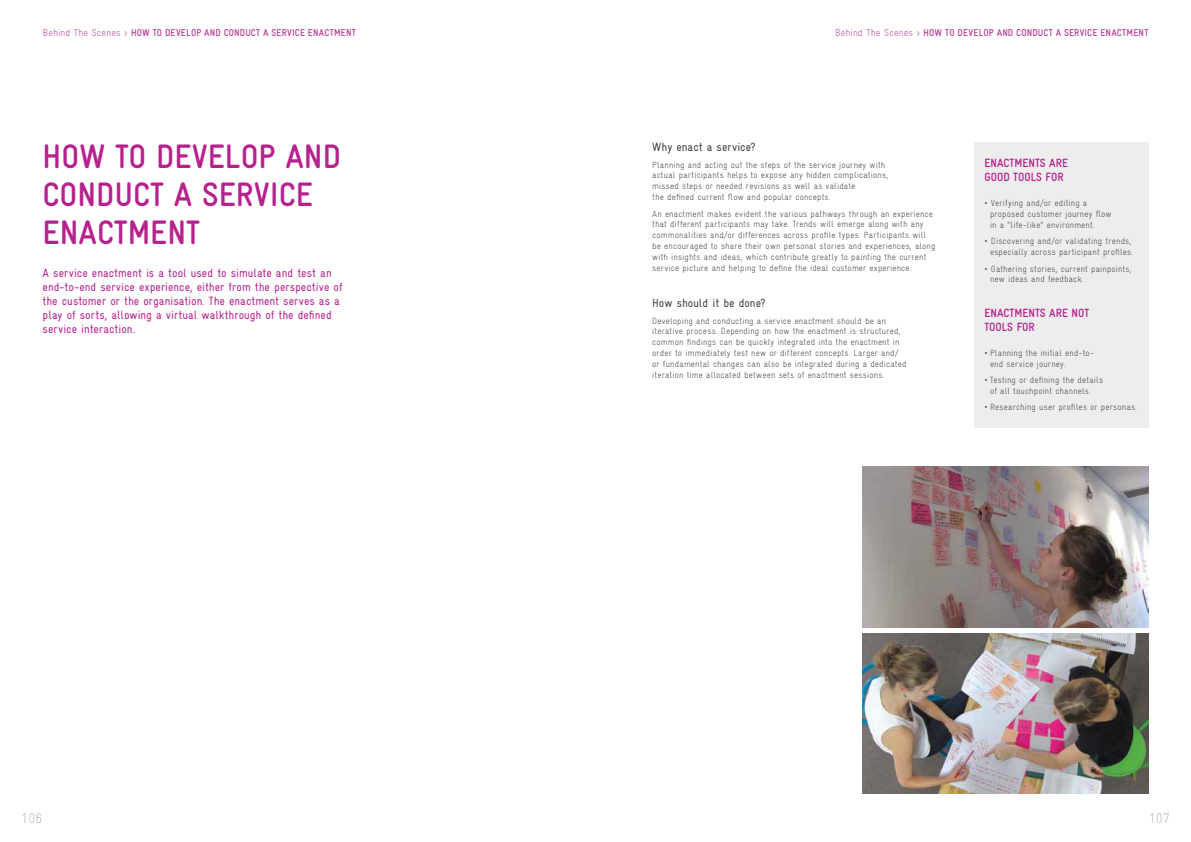
<style>
.page{position:relative;width:1191px;height:842px;background:#fff}
.page>*{position:absolute;margin:0;border:0;box-sizing:border-box;transform-origin:0 0}
.t1{font:700 34px "Gravur Condensed";color:#b6228d}
.t2{font:300 14px "Gravur Condensed";color:#b1b4b6}
.t3{font:12px/14px "Gravur Condensed";color:#b6228d}
.t4{font:700 12px "Gravur Condensed";color:#b6228d}
.t5{font:12px "Gravur Condensed";color:#414042}
.t6{font:300 10px "Gravur Condensed";letter-spacing:.015em;color:#bb4196}
.t7{font:700 10px "Gravur Condensed";letter-spacing:.02em;color:#bb4196}
.t8{font:300 9px/10.8px "Gravur Condensed";letter-spacing:.015em;color:#414042}
.s1{font-weight:700}
</style>
<div class="page">
<div style="left:974px;top:142px;width:174px;height:285px;background:#ededee"></div>
<img style="left:862px;top:633px;width:286px;height:161px">
<img style="left:862px;top:467px;width:286px;height:160px">
<p class="t6" style="left:43px;top:27px;width:134px">Behind The Scenes &gt; <span class="s1">HOW TO DEVELOP</span></p>
<p class="t7" style="left:204px;top:27px;width:31px">AND CONDUCT</p>
<p class="t7" style="left:263px;top:27px;width:19px">A SERVICE</p>
<p class="t7" style="left:308px;top:27px;width:12px">ENACTMENT</p>
<p class="t6" style="left:835px;top:27px;width:134px">Behind The Scenes &gt; <span class="s1">HOW TO DEVELOP</span></p>
<p class="t7" style="left:996px;top:27px;width:31px">AND CONDUCT</p>
<p class="t7" style="left:1055px;top:27px;width:19px">A SERVICE</p>
<p class="t7" style="left:1100px;top:27px;width:12px">ENACTMENT</p>
<h1 class="t1" style="left:43px;top:138px;width:150px">HOW TO DEVELOP</h1>
<h1 class="t1" style="left:285px;top:138px;width:57px">AND</h1>
<h1 class="t1" style="left:43px;top:176px;width:35px">CONDUCT</h1>
<h1 class="t1" style="left:174px;top:176px;width:62px">A SERVICE</h1>
<h1 class="t1" style="left:43px;top:213px;width:36px">ENACTMENT</h1>
<p class="t3" style="left:43px;top:266px;width:301px">A service enactment is a tool used to simulate and test an end-to-end service experience, either from the perspective of the customer or the organisation. The enactment serves as a play of sorts, allowing a virtual walkthrough of the defined service interaction.</p>
<h3 class="t5" style="left:652px;top:140px;width:105px">Why enact a service?</h3>
<p class="t8" style="left:652px;top:159px;width:237px">Planning and acting out the steps of the service journey with actual participants helps to expose any hidden complications, missed steps or needed revisions as well as validate<br>the defined current flow and popular concepts.</p>
<p class="t8" style="left:652px;top:208px;width:285px">An enactment makes evident the various pathways through an experience that different participants may take. Trends will emerge along with any commonalities and/or differences across profile types. Participants will be encouraged to share their own personal stories and experiences, along with insights and ideas, which contribute greatly to painting the current service picture and helping to define the ideal customer experience.</p>
<h3 class="t5" style="left:652px;top:296px;width:115px">How should it be done?</h3>
<p class="t8" style="left:652px;top:315px;width:256px">Developing and conducting a service enactment should be an iterative process. Depending on how the enactment is structured, common findings can be quickly integrated into the enactment in order to immediately test new or different concepts. Larger and/ or fundamental changes can also be integrated during a dedicated iteration time allocated between sets of enactment sessions.</p>
<h3 class="t4" style="left:984px;top:156px;width:14px">ENACTMENTS</h3>
<h3 class="t4" style="left:1049px;top:156px;width:8px">ARE</h3>
<h3 class="t4" style="left:984px;top:170px;width:7px">GOOD</h3>
<h3 class="t4" style="left:1013px;top:170px;width:7px">TOOLS</h3>
<h3 class="t4" style="left:1045px;top:170px;width:7px">FOR</h3>
<p class="t8" style="left:990px;top:198px;width:123px;text-indent:-6px">• Verifying and/or editing a proposed customer journey flow in a “life-like” environment.</p>
<p class="t8" style="left:984px;top:236px;width:150px;text-align:right">• Discovering and/or validating trends, especially across participant profiles.</p>
<p class="t8" style="left:990px;top:263px;width:143px;text-indent:-6px">• Gathering stories, current painpoints, new ideas and feedback.</p>
<h3 class="t4" style="left:984px;top:306px;width:14px">ENACTMENTS</h3>
<h3 class="t4" style="left:1049px;top:306px;width:8px">ARE</h3>
<h3 class="t4" style="left:1071px;top:306px;width:7px">NOT</h3>
<h3 class="t4" style="left:984px;top:320px;width:7px">TOOLS</h3>
<h3 class="t4" style="left:1016px;top:320px;width:7px">FOR</h3>
<p class="t8" style="left:990px;top:347px;width:105px;text-indent:-6px">• Planning the initial end-to&shy;end service journey.</p>
<p class="t8" style="left:990px;top:374px;width:114px;text-indent:-6px">• Testing or defining the details of all touchpoint channels.</p>
<p class="t8" style="left:984px;top:402px;width:154px">• Researching user profiles or personas.</p>
<h2 class="t2" style="left:21px;top:810px;width:23px">106</h2>
<h2 class="t2" style="left:1148px;top:810px;width:23px">107</h2>
</div>
